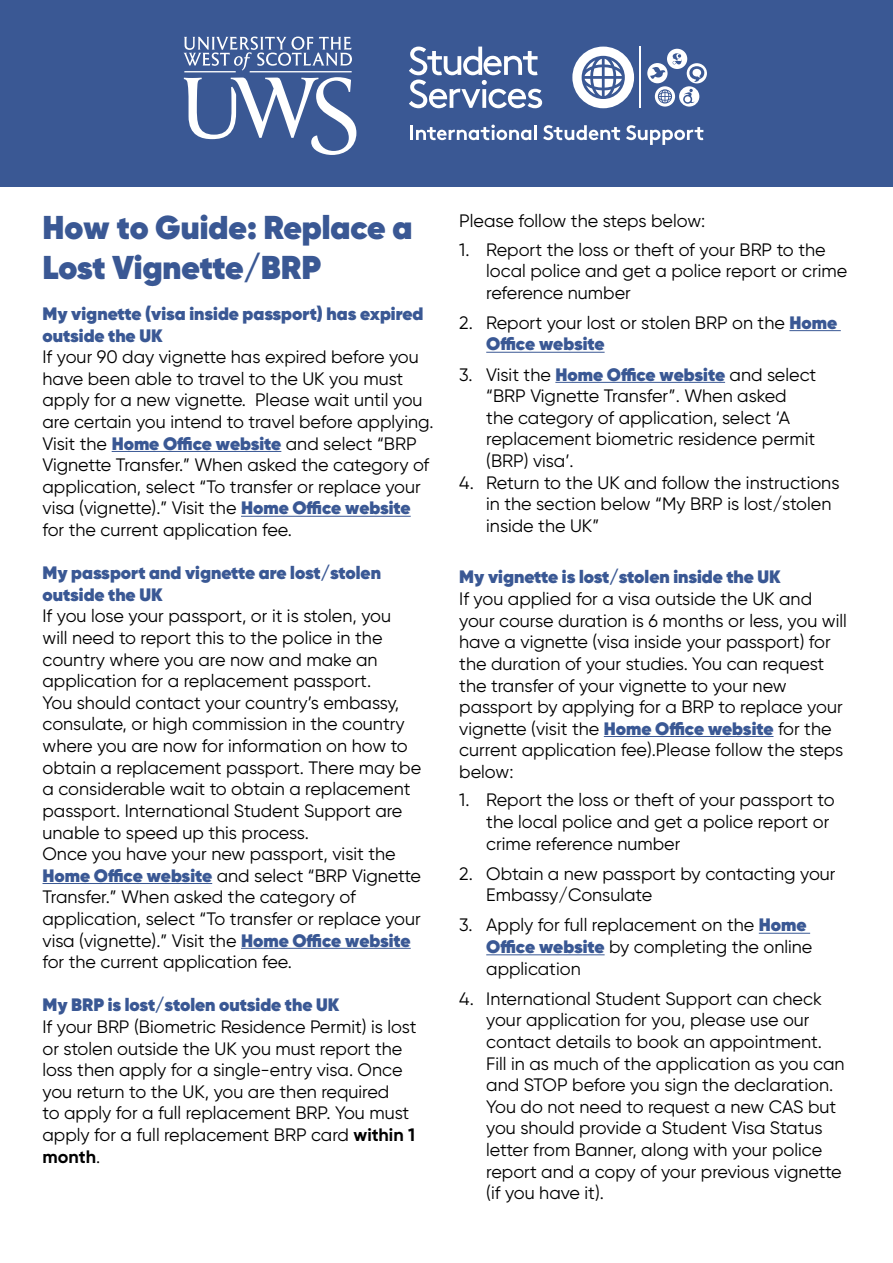
<style>
.page{position:relative;width:893px;height:1263px;background:#fff}
.page>*{position:absolute;margin:0;border:0;box-sizing:border-box;transform-origin:0 0}
.t1{font:800 33px/39.6px "Gilroy";color:#3a5894}
.Body_text{font:18px/21.6px "Gilroy";color:#000}
.Body_text-2{font:800 18px/21.6px "Gilroy";color:#3a5894}
.s1{font-weight:800;color:#3a5894}
.s2{font-weight:700}
</style>
<div class="page">
<div style="left:0;top:0;width:893px;height:186px;background:#3a5894"></div>
<svg style="left:183px;top:37px;width:173px;height:118px"></svg>
<svg style="left:409px;top:47px;width:133px;height:61px"></svg>
<svg style="left:647px;top:49px;width:60px;height:58px"></svg>
<hr style="left:639px;top:47px;width:2px;height:61px;background:#fff">
<hr style="left:410px;top:125px;width:3px;height:15px;background:#fff">
<svg style="left:416px;top:125px;width:115px;height:15px"></svg>
<hr style="left:534px;top:125px;width:3px;height:15px;background:#fff">
<svg style="left:543px;top:125px;width:77px;height:15px"></svg>
<svg style="left:626px;top:125px;width:77px;height:20px"></svg>
<svg style="left:572px;top:47px;width:62px;height:61px"></svg>
<hr style="left:112px;top:451px;width:169px;height:1px;background:#3a5894">
<hr style="left:241px;top:516px;width:170px;height:1px;background:#3a5894">
<hr style="left:43px;top:883px;width:169px;height:1px;background:#3a5894">
<hr style="left:241px;top:948px;width:170px;height:1px;background:#3a5894">
<hr style="left:789px;top:330px;width:52px;height:1px;background:#3a5894">
<hr style="left:486px;top:352px;width:119px;height:1px;background:#3a5894">
<hr style="left:555px;top:382px;width:170px;height:1px;background:#3a5894">
<hr style="left:604px;top:736px;width:169px;height:1px;background:#3a5894">
<hr style="left:759px;top:933px;width:51px;height:1px;background:#3a5894">
<hr style="left:486px;top:954px;width:119px;height:1px;background:#3a5894">
<p class="t1" style="left:43px;top:208px;width:371px">How to Guide: Replace a<br>Lost Vignette/BRP</p>
<p class="Body_text-2" style="left:43px;top:303px;width:383px">My vignette (visa inside passport) has expired outside the UK</p>
<p class="Body_text" style="left:43px;top:346px;width:393px">If your 90 day vignette has expired before you have been able to travel to the UK you must apply for a new vignette. Please wait until you are certain you intend to travel before applying.</p>
<p class="Body_text" style="left:43px;top:432px;width:388px">Visit the <span class="s1">Home Office website</span> and select “BRP Vignette Transfer.” When asked the category of application, select “To transfer or replace your visa (vignette).” Visit the <span class="s1">Home Office website </span>for the current application fee.</p>
<p class="Body_text-2" style="left:43px;top:562px;width:340px">My passport and vignette are lost/stolen outside the UK</p>
<p class="Body_text" style="left:43px;top:605px;width:380px">If you lose your passport, or it is stolen, you<br>will need to report this to the police in the country where you are now and make an application for a replacement passport.<br>You should contact your country’s embassy, consulate, or high commission in the country where you are now for information on how to obtain a replacement passport. There may be a considerable wait to obtain a replacement passport. International Student Support are unable to speed up this process.</p>
<p class="Body_text" style="left:43px;top:843px;width:380px">Once you have your new passport, visit the <span class="s1">Home Office website</span> and select “BRP Vignette Transfer.” When asked the category of application, select “To transfer or replace your visa (vignette).” Visit the <span class="s1">Home Office website </span>for the current application fee.</p>
<p class="Body_text-2" style="left:43px;top:994px;width:298px">My BRP is lost/stolen outside the UK</p>
<p class="Body_text" style="left:43px;top:1016px;width:375px">If your BRP (Biometric Residence Permit) is lost or stolen outside the UK you must report the loss then apply for a single-entry visa. Once you return to the UK, you are then required<br>to apply for a full replacement BRP. You must apply for a full replacement BRP card <span class="s2">within 1 month</span>.</p>
<p class="Body_text" style="left:459px;top:210px;width:248px">Please follow the steps below:</p>
<p class="Body_text" style="left:486px;top:238px;width:362px;text-indent:-27px">1. Report the loss or theft of your BRP to the local police and get a police report or crime reference number</p>
<p class="Body_text" style="left:486px;top:312px;width:352px;text-indent:-27px">2. Report your lost or stolen BRP on the <span class="s1">Home<br>Office website</span></p>
<p class="Body_text" style="left:486px;top:363px;width:332px;text-indent:-27px">3. Visit the <span class="s1">Home Office website</span> and select “BRP Vignette Transfer”. When asked the category of application, select ‘A replacement biometric residence permit (BRP) visa’.</p>
<p class="Body_text" style="left:486px;top:471px;width:355px;text-indent:-27px">4. Return to the UK and follow the instructions in the section below “My BRP is lost/stolen inside the UK”</p>
<p class="Body_text-2" style="left:459px;top:566px;width:323px">My vignette is lost/stolen inside the UK</p>
<p class="Body_text" style="left:459px;top:588px;width:389px">If you applied for a visa outside the UK and your course duration is 6 months or less, you will have a vignette (visa inside your passport) for the duration of your studies. You can request the transfer of your vignette to your new passport by applying for a BRP to replace your vignette (visit the <span class="s1">Home Office website</span> for the current application fee).Please follow the steps below:</p>
<p class="Body_text" style="left:486px;top:789px;width:350px;text-indent:-27px">1. Report the loss or theft of your passport to the local police and get a police report or crime reference number</p>
<p class="Body_text" style="left:486px;top:862px;width:351px;text-indent:-27px">2. Obtain a new passport by contacting your<br>Embassy/Consulate</p>
<p class="Body_text" style="left:486px;top:914px;width:328px;text-indent:-27px">3. Apply for full replacement on the <span class="s1">Home<br>Office website</span> by completing the online application</p>
<p class="Body_text" style="left:486px;top:987px;width:360px;text-indent:-27px">4. International Student Support can check your application for you, please use our contact details to book an appointment.<br>Fill in as much of the application as you can and STOP before you sign the declaration.<br>You do not need to request a new CAS but you should provide a Student Visa Status letter from Banner, along with your police report and a copy of your previous vignette (if you have it).</p>
</div>
